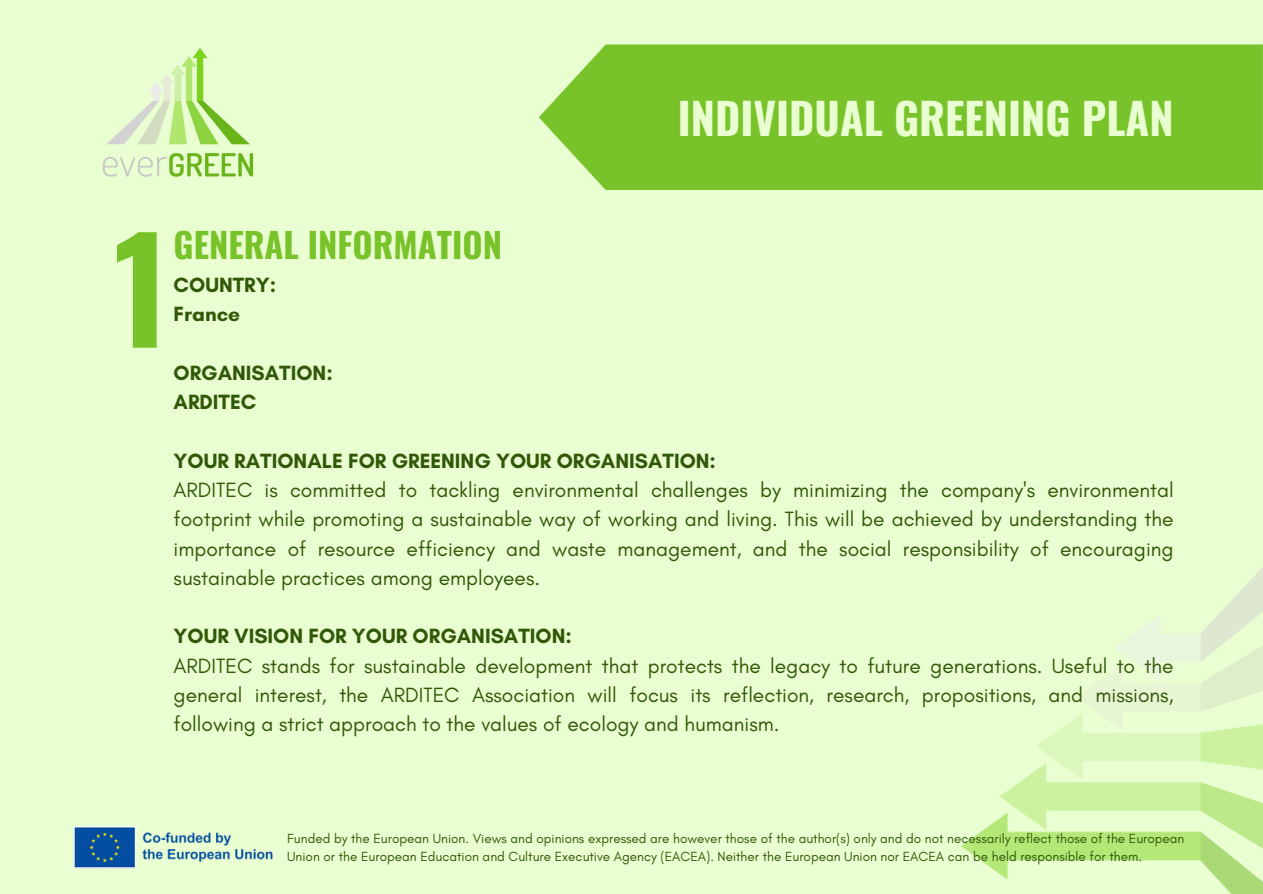
<style>
.page{position:relative;width:1263px;height:894px;background:#fff}
.page>*{position:absolute;margin:0;border:0;box-sizing:border-box;transform-origin:0 0}
.t1{font:700 142.5px "Oswald";color:#79c32a}
.t2{font:700 43.2px "Oswald";color:#eaffd1}
.t3{font:700 34.5px "Oswald";color:#79c32a}
.t4{font:21px/29.2px "Glacial Indifference";color:#315808;text-align:justify}
.t5{font:700 21px/29.2px "Glacial Indifference";color:#315808}
.t6{font:13.5px/18px "Glacial Indifference";color:#315808}
</style>
<div class="page">
<div style="left:0;top:0;width:1263px;height:893px;background:#eaffd1"></div>
<img style="left:961px;top:567px;width:302px;height:326px">
<div style="left:539px;top:44px;width:724px;height:146px;background:#79c32a"></div>
<img style="left:102px;top:48px;width:152px;height:129px">
<img style="left:73px;top:826px;width:200px;height:43px">
<h2 class="t2" style="left:678px;top:84px;width:497px">INDIVIDUAL GREENING PLAN</h2>
<p class="t1" style="left:114px;top:177px;width:57px">1</p>
<p class="t3" style="left:174px;top:218px;width:330px">GENERAL INFORMATION</p>
<p class="t5" style="left:174px;top:270px;width:104px">COUNTRY:<br>France</p>
<p class="t5" style="left:174px;top:358px;width:161px">ORGANISATION:<br>ARDITEC</p>
<p class="t5" style="left:174px;top:445px;width:544px">YOUR RATIONALE FOR GREENING YOUR ORGANISATION:</p>
<p class="t4" style="left:174px;top:475px;width:1001px">ARDITEC is committed to tackling environmental challenges by minimizing the company's environmental footprint while promoting a sustainable way of working and living. This will be achieved by understanding the importance of resource efficiency and waste management, and the social responsibility of encouraging sustainable practices among employees.</p>
<p class="t5" style="left:174px;top:621px;width:400px">YOUR VISION FOR YOUR ORGANISATION:</p>
<p class="t4" style="left:174px;top:650px;width:1001px">ARDITEC stands for sustainable development that protects the legacy to future generations. Useful to the general interest, the ARDITEC Association will focus its reflection, research, propositions, and missions, following a strict approach to the values of ecology and humanism.</p>
<p class="t6" style="left:287px;top:829px;width:899px">Funded by the European Union. Views and opinions expressed are however those of the author(s) only and do not necessarily reflect those of the European<br>Union or the European Education and Culture Executive Agency (EACEA). Neither the European Union nor EACEA can be held responsible for them.</p>
</div>
